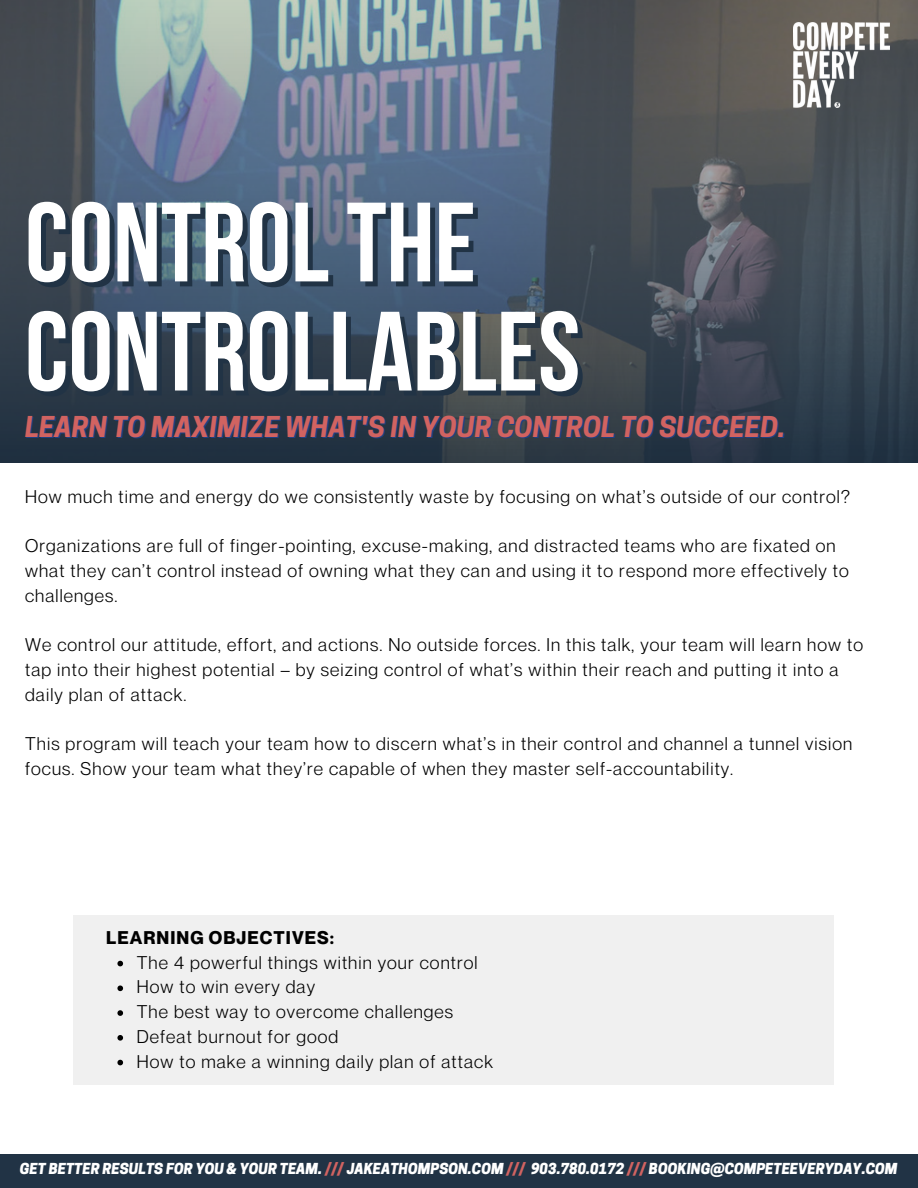
<style>
.page{position:relative;width:918px;height:1188px;background:#fff}
.page>*{position:absolute;margin:0;border:0;box-sizing:border-box;transform-origin:0 0}
.t1{font:700 112.5px/109.2px "Bebas Neue";color:#fff}
.t2{font:italic 700 27px "Cooper Hewitt";color:#d16361}
.t3{font:18px/24.8px "Neue Montreal";letter-spacing:.06em;color:#000}
.t4{font:700 18px "Neue Montreal";letter-spacing:.06em;color:#000}
.t5{font:italic 800 14.25px "Cooper Hewitt";color:#fff}
.s1{color:#d16361}
</style>
<div class="page">
<div style="left:0;top:1154px;width:918px;height:34px;background:#213345"></div>
<svg style="left:0;top:0;width:918px;height:463px;background:#4c5966"></svg>
<img style="left:793px;top:23px;width:97px;height:84px">
<div style="left:73px;top:915px;width:761px;height:169px;background:#f0f0f0"></div>
<svg style="left:117px;top:961px;width:6px;height:5px"></svg>
<svg style="left:117px;top:986px;width:6px;height:5px"></svg>
<svg style="left:117px;top:1010px;width:6px;height:6px"></svg>
<svg style="left:117px;top:1035px;width:6px;height:6px"></svg>
<svg style="left:117px;top:1060px;width:6px;height:5px"></svg>
<p class="t1" style="left:25px;top:199px;width:557px">CONTROLTHE<br>CONTROLLABLES</p>
<p class="t2" style="left:25px;top:416px;width:762px">LEARN TO MAXIMIZE WHAT'S IN YOUR CONTROL TO SUCCEED.</p>
<p class="t3" style="left:25px;top:484px;width:826px">How much time and energy do we consistently waste by focusing on what’s outside of our control?</p>
<p class="t3" style="left:25px;top:533px;width:825px">Organizations are full of finger-pointing, excuse-making, and distracted teams who are fixated on what they can’t control instead of owning what they can and using it to respond more effectively to challenges.</p>
<p class="t3" style="left:25px;top:632px;width:839px">We control our attitude, effort, and actions. No outside forces. In this talk, your team will learn how to tap into their highest potential – by seizing control of what’s within their reach and putting it into a daily plan of attack.</p>
<p class="t3" style="left:25px;top:731px;width:829px">This program will teach your team how to discern what’s in their control and channel a tunnel vision focus. Show your team what they’re capable of when they master self-accountability.</p>
<p class="t4" style="left:106px;top:926px;width:230px">LEARNING OBJECTIVES:</p>
<p class="t3" style="left:137px;top:950px;width:342px">The 4 powerful things within your control</p>
<p class="t3" style="left:137px;top:974px;width:180px">How to win every day</p>
<p class="t3" style="left:137px;top:999px;width:318px">The best way to overcome challenges</p>
<p class="t3" style="left:137px;top:1024px;width:203px">Defeat burnout for good</p>
<p class="t3" style="left:137px;top:1049px;width:358px">How to make a winning daily plan of attack</p>
<p class="t5" style="left:20px;top:1163px;width:879px">GET BETTER RESULTS FOR YOU &amp; YOUR TEAM. <span class="s1">///</span> JAKEATHOMPSON.COM <span class="s1">///</span> 903.780.0172 <span class="s1">///</span> BOOKING@COMPETEEVERYDAY.COM</p>
</div>
